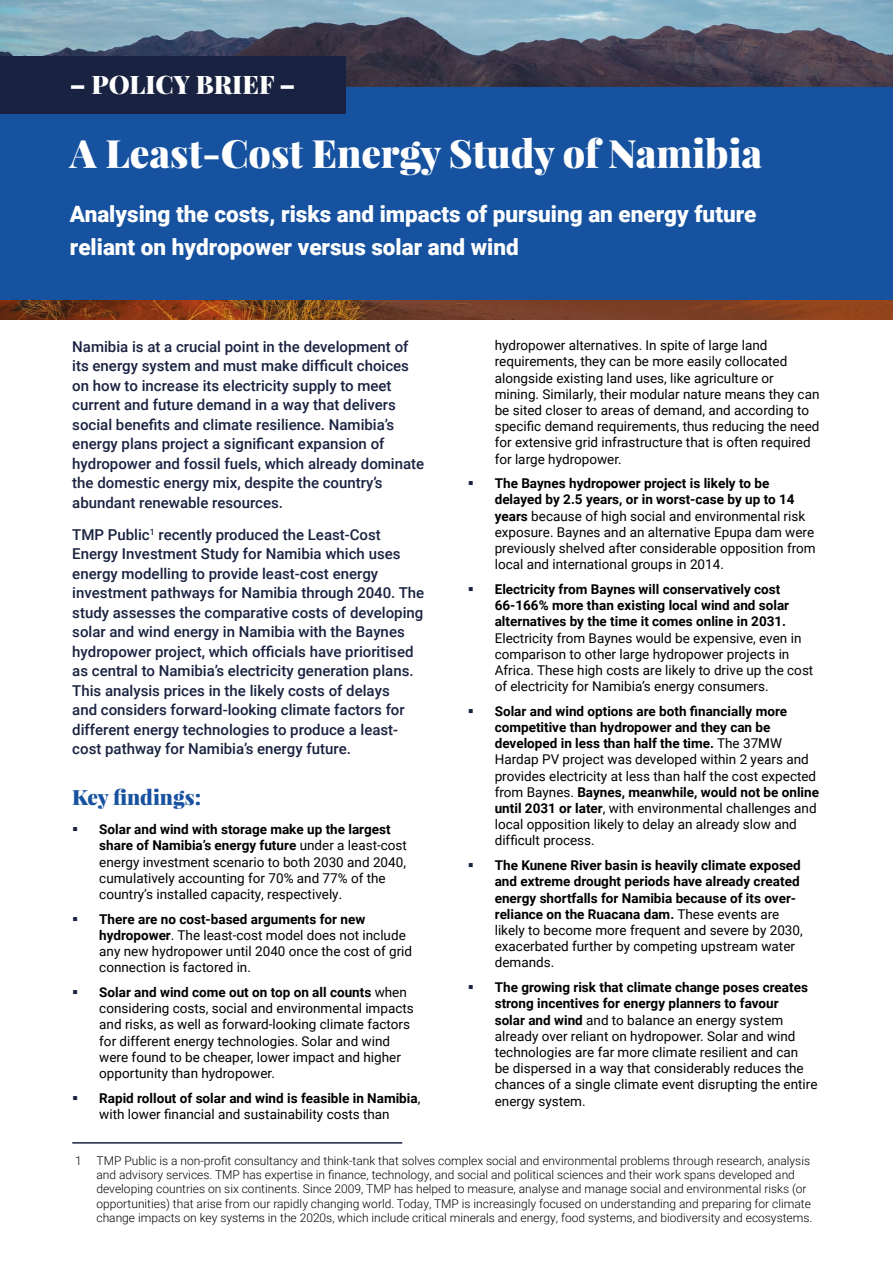
<style>
.page{position:relative;width:893px;height:1263px;background:#fff}
.page>*{position:absolute;margin:0;border:0;box-sizing:border-box;transform-origin:0 0}
.t1{font:900 39px "Playfair Display";color:#fff}
.t2{font:900 25.5px "Playfair Display";color:#fff}
.t3{font:900 22.5px/32.4px "Roboto";color:#fff}
.t4{font:900 21px "Playfair Display";color:#16529f}
.t5{font:500 15px/19.5px "Roboto";color:#192240}
.t6{font:13.5px/16.2px "Roboto";color:#000}
.t7{font:700 13.5px/16.2px "Roboto";color:#000}
.t8{font:300 12px/14.4px "Roboto";color:#000}
.s1{font-weight:700}
.s2{font-weight:400}
</style>
<div class="page">
<img style="left:0;top:0;width:893px;height:320px">
<div style="left:0;top:87px;width:893px;height:213px;background:#16529f"></div>
<div style="left:0;top:56px;width:346px;height:57px;background:#192240"></div>
<hr style="left:72px;top:1142px;width:330px;height:1px;background:#192240">
<h2 class="t2" style="left:70px;top:67px;width:227px">– POLICY BRIEF –</h2>
<h1 class="t1" style="left:70px;top:129px;width:694px">A Least-Cost Energy Study of Namibia</h1>
<h3 class="t3" style="left:70px;top:197px;width:688px">Analysing the costs, risks and impacts of pursuing an energy future reliant on hydropower versus solar and wind</h3>
<p class="t5" style="left:72px;top:336px;width:353px">Namibia is at a crucial point in the development of its energy system and must make difficult choices on how to increase its electricity supply to meet current and future demand in a way that delivers social benefits and climate resilience. Namibia’s energy plans project a significant expansion of hydropower and fossil fuels, which already dominate the domestic energy mix, despite the country’s abundant renewable resources.</p>
<p class="t5" style="left:72px;top:524px;width:353px">TMP Public<sup>1</sup> recently produced the Least-Cost Energy Investment Study for Namibia which uses energy modelling to provide least-cost energy investment pathways for Namibia through 2040. The study assesses the comparative costs of developing solar and wind energy in Namibia with the Baynes hydropower project, which officials have prioritised as central to Namibia’s electricity generation plans.<br>This analysis prices in the likely costs of delays<br>and considers forward-looking climate factors for different energy technologies to produce a least&shy;cost pathway for Namibia’s energy future.</p>
<h3 class="t4" style="left:72px;top:784px;width:130px">Key findings:</h3>
<p class="t6" style="left:99px;top:821px;width:309px"><span class="s1">Solar and wind with storage make up the largest share of Namibia’s energy future</span> under a least-cost energy investment scenario to both 2030 and 2040, cumulatively accounting for 70% and 77% of the country’s installed capacity, respectively.</p>
<p class="t6" style="left:99px;top:910px;width:314px"><span class="s1">There are no cost-based arguments for new hydropower</span>. The least-cost model does not include any new hydropower until 2040 once the cost of grid connection is factored in.</p>
<p class="t6" style="left:99px;top:983px;width:316px"><span class="s1">Solar and wind come out on top on all counts</span> when considering costs, social and environmental impacts and risks, as well as forward-looking climate factors for different energy technologies. Solar and wind were found to be cheaper, lower impact and higher opportunity than hydropower.</p>
<p class="t7" style="left:99px;top:1089px;width:323px">Rapid rollout of solar and wind is feasible in Namibia<span class="s2">, with lower financial and sustainability costs than</span></p>
<p class="t6" style="left:495px;top:337px;width:326px">hydropower alternatives. In spite of large land requirements, they can be more easily collocated alongside existing land uses, like agriculture or mining. Similarly, their modular nature means they can be sited closer to areas of demand, and according to specific demand requirements, thus reducing the need for extensive grid infrastructure that is often required for large hydropower.</p>
<p class="t6" style="left:495px;top:475px;width:322px"><span class="s1">The Baynes hydropower project is likely to be delayed by 2.5 years, or in worst-case by up to 14 years</span> because of high social and environmental risk exposure. Baynes and an alternative Epupa dam were previously shelved after considerable opposition from local and international groups in 2014.</p>
<p class="t7" style="left:495px;top:580px;width:296px">Electricity from Baynes will conservatively cost<br>66-166% more than existing local wind and solar alternatives by the time it comes online in 2031.</p>
<p class="t6" style="left:495px;top:629px;width:320px">Electricity from Baynes would be expensive, even in comparison to other large hydropower projects in Africa. These high costs are likely to drive up the cost of electricity for Namibia’s energy consumers.</p>
<p class="t6" style="left:495px;top:702px;width:326px"><span class="s1">Solar and wind options are both financially more competitive than hydropower and they can be developed in less than half the time.</span> The 37MW Hardap PV project was developed within 2 years and provides electricity at less than half the cost expected from Baynes. <span class="s1">Baynes, meanwhile, would not be online until 2031 or later</span>, with environmental challenges and local opposition likely to delay an already slow and difficult process.</p>
<p class="t7" style="left:495px;top:857px;width:309px">The Kunene River basin is heavily climate exposed and extreme drought periods have already created energy shortfalls for Namibia because of its over&shy;reliance on the Ruacana dam. <span class="s2">These events are likely to become more frequent and severe by 2030, exacerbated further by competing upstream water demands.</span></p>
<p class="t6" style="left:495px;top:979px;width:324px"><span class="s1">The growing risk that climate change poses creates strong incentives for energy planners to favour<br>solar and wind</span> and to balance an energy system already over reliant on hydropower. Solar and wind technologies are far more climate resilient and can<br>be dispersed in a way that considerably reduces the chances of a single climate event disrupting the entire energy system.</p>
<p class="t8" style="left:97px;top:1152px;width:717px;text-indent:-21px">1 TMP Public is a non-profit consultancy and think-tank that solves complex social and environmental problems through research, analysis and advisory services. TMP has expertise in finance, technology, and social and political sciences and their work spans developed and developing countries on six continents. Since 2009, TMP has helped to measure, analyse and manage social and environmental risks (or opportunities) that arise from our rapidly changing world. Today, TMP is increasingly focused on understanding and preparing for climate change impacts on key systems in the 2020s, which include critical minerals and energy, food systems, and biodiversity and ecosystems.</p>
</div>
